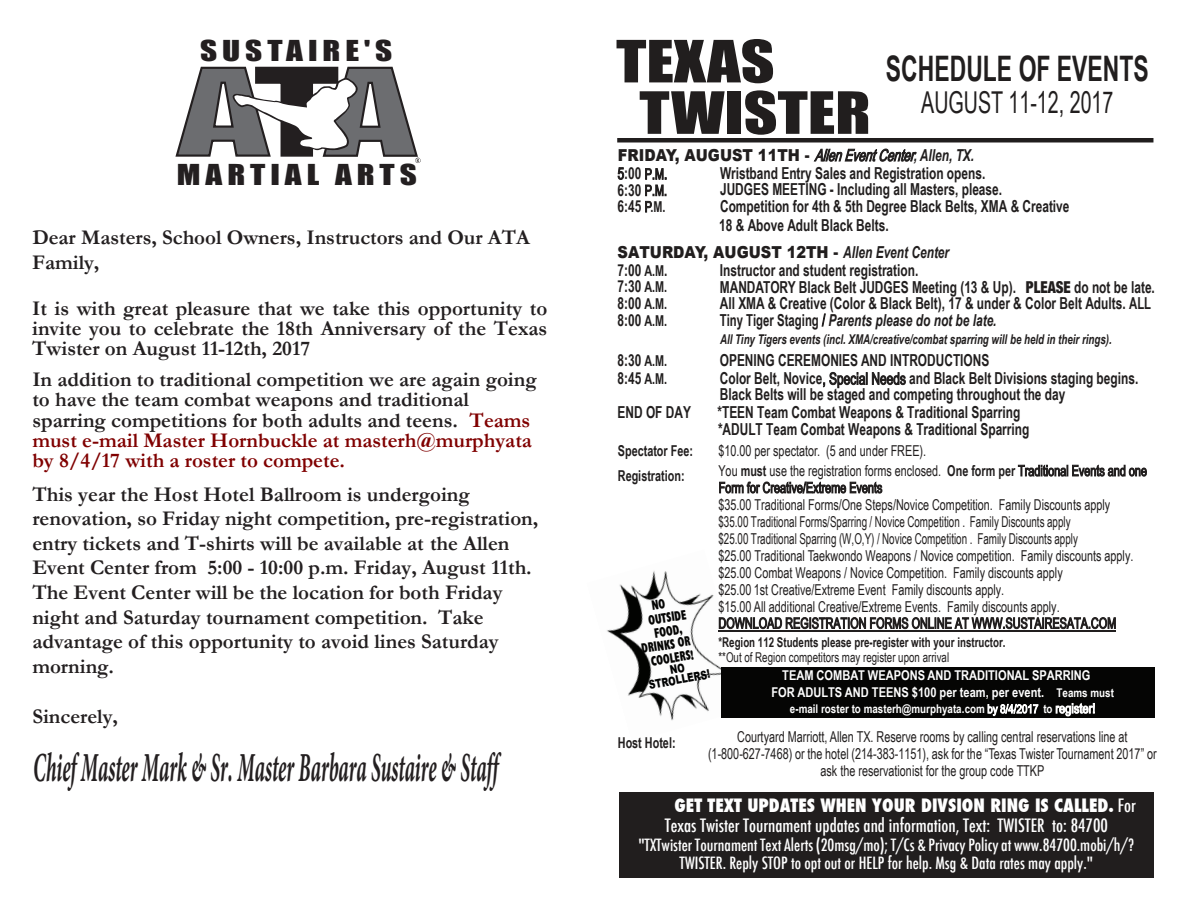
<style>
.page{position:relative;width:1188px;height:918px;background:#fff}
.page>*{position:absolute;margin:0;border:0;box-sizing:border-box;transform-origin:0 0}
.t1{font:53.85px/51.4px "Impact";color:#211e1e;scale:1.22 1}
.t2{font:italic 700 41.4px "Minion Pro";color:#231f20;scale:.48 1}
.t3{font:700 35.1px "Arial Narrow";color:#211e1e;scale:.8 1}
.t4{font:30.15px "Arial Narrow";color:#211e1e;scale:.8 1}
.t5{font:26.55px "Impact";letter-spacing:.15em;color:#231f20;scale:1.25 1}
.t6{font:700 21px/24.6px "Garamond";color:#231f20}
.t7{font:500 condensed 18px/20.1px "Futura";color:#fff}
.t8{font:700 16.5px/16.6px "Arial Narrow";color:#211e1e;scale:.88 1}
.t9{font:500 condensed 16.5px/18.5px "Futura";color:#fff;text-align:center}
.t10{font:900 16.5px "Arial";color:#211e1e;scale:.88 1}
.t11{font:15px/17px "Arial Narrow";color:#211e1e;scale:.88 1}
.t12{font:700 15px "Arial Narrow";color:#211e1e;scale:.88 1}
.t13{font:700 condensed 13.8px "Humanist 521 BT Xtra";color:#050504;scale:.74 1}
.t14{font:700 13.5px/16.6px "Arial Narrow";color:#fff}
.t15{font:italic 700 13.5px "Arial Narrow";color:#211e1e;scale:.88 1}
.t16{font:700 13.5px "Arial Narrow";color:#211e1e;scale:.88 1}
.t17{font:13.5px "Arial Narrow";color:#211e1e;scale:.88 1}
.t18{font:700 12px "Arial Narrow";color:#fff}
.t19{font:900 12px/10.8px "Arial";color:#010202;text-align:center;scale:.74 1}
.s1{color:#800000}
.s2{font-family:"Arial Narrow";font-weight:400;font-style:italic}
.s3{font-family:"Arial Narrow";font-weight:700;font-style:italic}
.s4{font-weight:400}
.s5{font-weight:400;font-size:15px}
.s6{font-size:15px}
.s7{font-family:"Helvetica Neue LT Std";font-weight:900;font-stretch:condensed}
.s8{font-style:italic}
.s9{font-weight:700}
.s10{font-size:12px}
.s11{font-weight:400;font-size:13.5px}
.s12{font-weight:800}
</style>
<div class="page">
<svg style="left:175px;top:66px;width:246px;height:97px"></svg>
<img style="left:607px;top:571px;width:142px;height:150px">
<div style="left:620px;top:793px;width:534px;height:85px;background:#211e1e"></div>
<hr style="left:617px;top:138px;width:536px;height:4px;background:#211e1e">
<div style="left:721px;top:667px;width:434px;height:50px;background:#050504"></div>
<hr style="left:719px;top:630px;width:397px;height:1px;background:#211e1e">
<svg style="left:652px;top:599px;width:13px;height:11px"></svg>
<h3 class="t5" style="left:200px;top:30px;width:155px">SUSTAIRE'S</h3>
<h3 class="t5" style="left:177px;top:154px;width:194px">MARTIAL ARTS</h3>
<h3 class="t6" style="left:32px;top:225px;width:499px;line-height:25.2px">Dear Masters, School Owners, Instructors and Our ATA<br>Family,</h3>
<h3 class="t6" style="left:32px;top:298px;width:517px;line-height:20.1px;text-align:justify">It is with great pleasure that we take this opportunity to invite you to celebrate the 18th Anniversary of the Texas Twister on August 11-12th, 2017</h3>
<p class="t6" style="left:32px;top:370px;width:506px;line-height:20.2px">In addition to traditional competition we are again going to have the team combat weapons and traditional sparring competitions for both adults and teens. <span class="s1">Teams must e-mail Master Hornbuckle at masterh@murphyata by 8/4/17 with a roster to compete.</span></p>
<p class="t6" style="left:32px;top:482px;width:507px">This year the Host Hotel Ballroom is undergoing renovation, so Friday night competition, pre-registration, entry tickets and T-shirts will be available at the Allen Event Center from 5:00 - 10:00 p.m. Friday, August 11th.<br>The Event Center will be the location for both Friday night and Saturday tournament competition. Take advantage of this opportunity to avoid lines Saturday morning.</p>
<h3 class="t6" style="left:32px;top:705px;width:87px">Sincerely,</h3>
<h2 class="t2" style="left:33px;top:739px;width:970px">Chief Master Mark &amp; Sr. Master Barbara Sustaire &amp; Staff</h2>
<h1 class="t1" style="left:639px;top:34px;width:191px;text-indent:-23px">TEXAS<br>TWISTER</h1>
<h3 class="t3" style="left:886px;top:42px;width:330px">SCHEDULE OF EVENTS</h3>
<h3 class="t4" style="left:921px;top:80px;width:242px">AUGUST 11-12, 2017</h3>
<p class="t10" style="left:618px;top:143px;width:406px">FRIDAY, AUGUST 11TH - <span class="s2">AllenEventCenter</span><span class="s3">, Allen, TX.</span></p>
<p class="t8" style="left:720px;top:164px;width:322px">Wristband Entry Sales and Registration opens.<br>JUDGES MEETING - Including all Masters, please.</p>
<p class="t8" style="left:618px;top:165px;width:58px;text-align:justify"><span class="s4">5</span>:00 <span class="s5">P.M</span><span class="s4">.<br></span>6:30 <span class="s5">P.M.<br></span>6:45 <span class="s5">P</span><span class="s6">.M.</span></p>
<p class="t8" style="left:719px;top:195px;width:400px;line-height:19.5px">Competition for 4th &amp; 5th Degree Black Belts, XMA &amp; Creative<br>18 &amp; Above Adult Black Belts.</p>
<p class="t10" style="left:618px;top:240px;width:378px">SATURDAY, AUGUST 12TH - <span class="s3">Allen Event Center</span></p>
<p class="t8" style="left:618px;top:261px;width:58px;text-align:justify">7:00 <span class="s6">A.M</span>.<br>7:30 <span class="s6">A.M.<br></span>8:00 <span class="s6">A.M.<br></span>8:00 <span class="s6">A.M.</span></p>
<p class="t8" style="left:720px;top:261px;width:496px">Instructor and student registration.<br>MANDATORY Black Belt JUDGES Meeting (13 &amp; Up). <span class="s7">PLEASE</span> do not be late.<br>All XMA &amp; Creative (Color &amp; Black Belt), 17 &amp; under &amp; Color Belt Adults. ALL Tiny Tiger Staging <span class="s4">/</span> <span class="s8">Parents please do not be late.</span></p>
<p class="t15" style="left:720px;top:329px;width:447px">All Tiny Tigers events (incl. XMA/creative/combat sparring will be held in their rings).</p>
<p class="t8" style="left:720px;top:351px;width:477px;line-height:18px">OPENING CEREMONIES AND INTRODUCTIONS<br>Color Belt, Novice<span class="s4">, Special Needs</span> and Black Belt Divisions staging begins.</p>
<p class="t8" style="left:618px;top:351px;width:58px;line-height:18px">8:30 <span class="s6">A.M.<br></span>8:45 <span class="s6">A.M.</span></p>
<p class="t8" style="left:718px;top:376px;width:396px;line-height:35px">Black Belts will be staged and competing throughout the day *ADULT Team Combat Weapons &amp; Traditional Sparring</p>
<p class="t8" style="left:618px;top:403px;width:85px">END OF DAY</p>
<p class="t8" style="left:718px;top:403px;width:346px">*TEEN Team Combat Weapons &amp; Traditional Sparring</p>
<p class="t12" style="left:618px;top:440px;width:87px">Spectator Fee:</p>
<p class="t11" style="left:718px;top:442px;width:238px">$10.00 per spectator. (5 and under FREE).</p>
<p class="t12" style="left:618px;top:464px;width:77px">Registration:</p>
<p class="t11" style="left:718px;top:462px;width:488px">You <span class="s9">must</span> use the registration forms enclosed. <span class="s9">One form per</span> Traditional Events and one Form for Creative/Extreme Events<br>$35.00 Traditional Forms/One Steps/Novice Competition. Family Discounts apply<br>$35.00 Traditional Forms/Sparring / Novice Competition . Family Discounts apply<br>$25.00 Traditional Sparring (W,O,Y) / Novice Competition . Family Discounts apply<br>$25.00 Traditional Taekwondo Weapons / Novice competition. Family discounts apply. $25.00 Combat Weapons / Novice Competition. Family discounts apply<br>$25.00 1st Creative/Extreme Event Family discounts apply.<br>$15.00 All additional Creative/Extreme Events. Family discounts apply.<br>DOWNLOAD REGISTRATION FORMS ONLINE AT WWW.SUSTAIRESATA.COM</p>
<p class="t16" style="left:718px;top:632px;width:328px">*Region 112 Students please pre-register with your instructor.</p>
<p class="t17" style="left:718px;top:647px;width:264px">**Out of Region competitors may register upon arrival</p>
<p class="t13" style="left:647px;top:612px;width:53px;rotate:-9deg">OUTSIDE</p>
<p class="t13" style="left:653px;top:624px;width:40px;rotate:-9deg">FOOD,</p>
<p class="t13" style="left:640px;top:640px;width:68px;rotate:-9deg">DRINKS OR</p>
<p class="t13" style="left:650px;top:653px;width:60px;rotate:-9deg">COOLERS!</p>
<p class="t19" style="left:646px;top:669px;width:85px;rotate:-11deg">NO<br>STROLLERS!</p>
<p class="t14" style="left:771px;top:666px;width:344px;text-indent:11px">TEAM COMBAT WEAPONS AND TRADITIONAL SPARRING<br>FOR ADULTS AND TEENS $100 per team, per event. <span class="s10">Teams must</span></p>
<p class="t18" style="left:790px;top:700px;width:307px">e-mail roster to masterh@murphyata.com <span class="s4">by 8/4/2017</span> to <span class="s11">register!</span></p>
<p class="t11" style="left:708px;top:728px;width:512px;text-align:center">Courtyard Marriott, Allen TX. Reserve rooms by calling central reservations line at (1-800-627-7468) or the hotel (214-383-1151), ask for the “Texas Twister Tournament 2017” or ask the reservationist for the group code TTKP</p>
<p class="t12" style="left:618px;top:732px;width:67px">Host Hotel:</p>
<p class="t7" style="left:665px;top:795px;width:473px;text-indent:10px"><span class="s12">GET TEXT UPDATES WHEN YOUR DIVSION RING IS CALLED.</span> For<br>Texas Twister Tournament updates and information, Text: TWISTER to: 84700</p>
<p class="t9" style="left:638px;top:835px;width:497px">"TXTwister Tournament Text Alerts (20msg/mo); T/Cs &amp; Privacy Policy at www.84700.mobi/h/?<br>TWISTER. Reply STOP to opt out or HELP for help. Msg &amp; Data rates may apply."</p>
</div>
